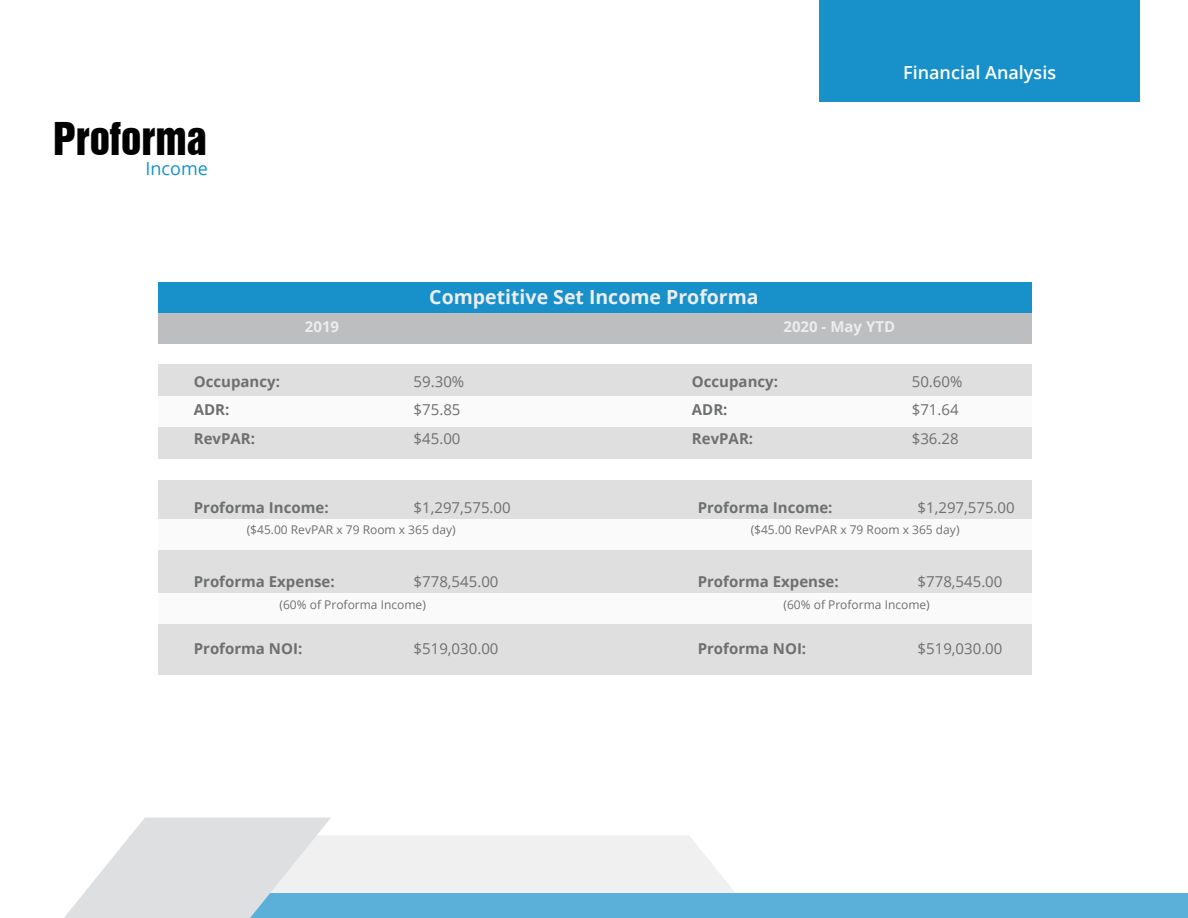
<style>
.page{position:relative;width:1188px;height:918px;background:#fff}
.page>*{position:absolute;margin:0;border:0;box-sizing:border-box;transform-origin:0 0}
.t1{font:41.55px "Swiss 921 BT Regular A";color:#000}
.t2{font:700 19.5px "Open Sans";color:#ededed}
.t3{font:600 18px "Open Sans";color:#fff}
.t4{font:18px "Open Sans";color:#1890c9}
.t5{font:700 15px/28.2px "Open Sans";color:#6e6f70}
.t6{font:15px/28.2px "Open Sans";color:#6e6f70}
.t7{font:700 15px "Open Sans";color:#ededed}
.t8{font:12px "Open Sans";color:#6e6f70}
</style>
<div class="page">
<div style="left:819px;top:0;width:321px;height:102px;background:#1890c9"></div>
<div style="left:158px;top:282px;width:874px;height:31px;background:#1890c9"></div>
<div style="left:158px;top:313px;width:874px;height:30px;background:#bcbec0"></div>
<svg style="left:331px;top:835px;width:434px;height:59px;fill:#f0f0f1"></svg>
<div style="left:172px;top:894px;width:1016px;height:24px;background:#5bb0d9"></div>
<svg style="left:64px;top:818px;width:267px;height:100px"></svg>
<div style="left:158px;top:480px;width:874px;height:194px;background:#dfdfdf"></div>
<div style="left:158px;top:364px;width:874px;height:95px;background:#dfdfdf"></div>
<div style="left:158px;top:396px;width:874px;height:31px;background:#fafafa"></div>
<div style="left:158px;top:519px;width:874px;height:30px;background:#fafafa"></div>
<div style="left:158px;top:593px;width:874px;height:31px;background:#fafafa"></div>
<h1 class="t1" style="left:53px;top:111px;width:155px">Proforma</h1>
<p class="t4" style="left:146px;top:156px;width:64px">Income</p>
<p class="t5" style="left:194px;top:367px;width:88px">Occupancy:<br>ADR:<br>RevPAR:</p>
<p class="t7" style="left:305px;top:316px;width:36px">2019</p>
<p class="t3" style="left:903px;top:60px;width:154px">Financial Analysis</p>
<h2 class="t2" style="left:429px;top:284px;width:331px">Competitive Set Income Proforma</h2>
<p class="t7" style="left:783px;top:316px;width:113px">2020 - May YTD</p>
<p class="t6" style="left:414px;top:367px;width:52px">59.30% $75.85 $45.00</p>
<p class="t5" style="left:692px;top:367px;width:88px">Occupancy:<br>ADR:<br>RevPAR:</p>
<p class="t6" style="left:912px;top:367px;width:52px">50.60% $71.64 $36.28</p>
<p class="t5" style="left:194px;top:493px;width:136px">Proforma Income:</p>
<p class="t6" style="left:414px;top:493px;width:99px">$1,297,575.00</p>
<p class="t8" style="left:247px;top:522px;width:210px">($45.00 RevPAR x 79 Room x 365 day)</p>
<p class="t5" style="left:194px;top:568px;width:142px">Proforma Expense:</p>
<p class="t6" style="left:414px;top:568px;width:86px">$778,545.00</p>
<p class="t8" style="left:280px;top:596px;width:148px">(60% of Proforma Income)</p>
<p class="t5" style="left:194px;top:634px;width:110px">Proforma NOI:</p>
<p class="t6" style="left:414px;top:634px;width:86px">$519,030.00</p>
<p class="t5" style="left:698px;top:493px;width:136px">Proforma Income:</p>
<p class="t6" style="left:918px;top:493px;width:99px">$1,297,575.00</p>
<p class="t8" style="left:751px;top:522px;width:210px">($45.00 RevPAR x 79 Room x 365 day)</p>
<p class="t5" style="left:698px;top:568px;width:142px">Proforma Expense:</p>
<p class="t6" style="left:918px;top:568px;width:86px">$778,545.00</p>
<p class="t8" style="left:783px;top:596px;width:148px">(60% of Proforma Income)</p>
<p class="t5" style="left:698px;top:634px;width:110px">Proforma NOI:</p>
<p class="t6" style="left:918px;top:634px;width:86px">$519,030.00</p>
</div>
